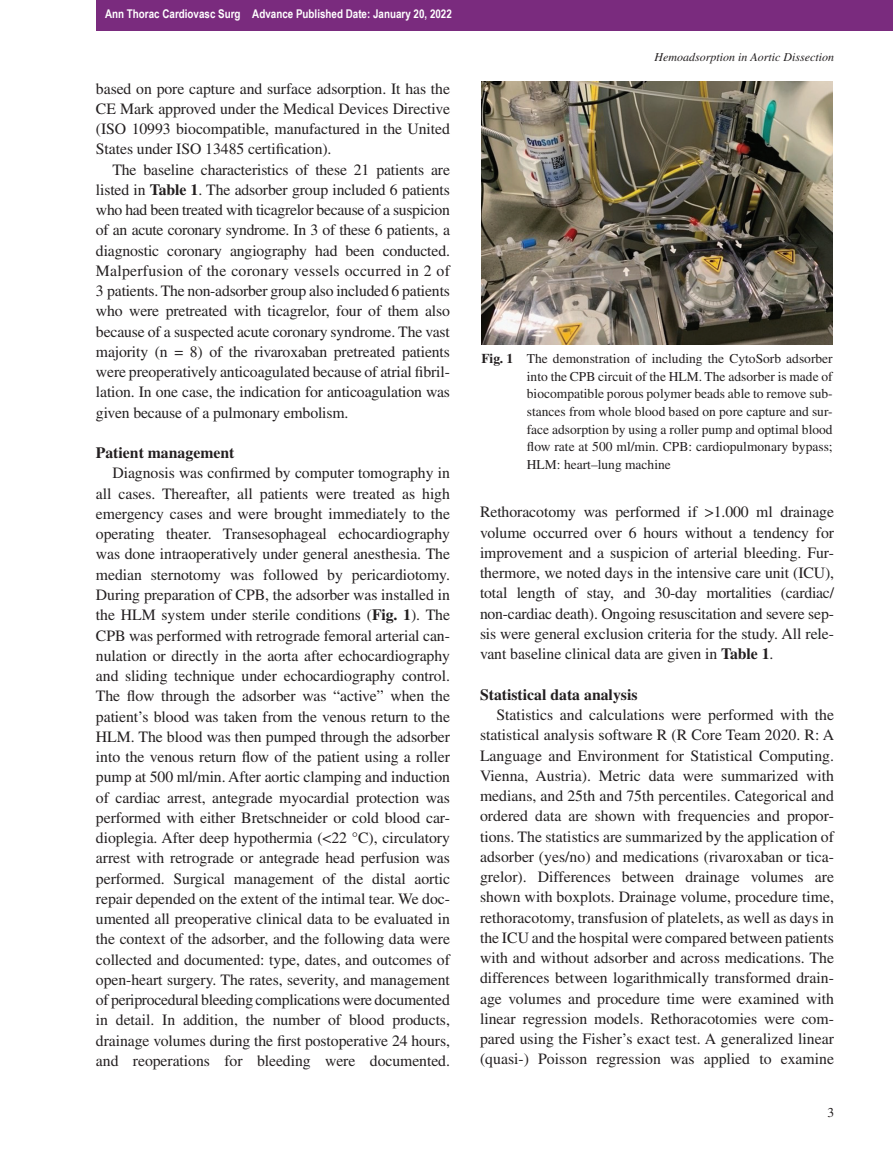
<style>
.page{position:relative;width:893px;height:1174px;background:#fff}
.page>*{position:absolute;margin:0;border:0;box-sizing:border-box;transform-origin:0 0}
.Text{font:15.75px/20.2px "Times";letter-spacing:-.005em;color:#231f20;text-align:justify}
.TextInd{font:15.75px/20.2px "Times";letter-spacing:-.01em;color:#231f20;text-align:justify}
.BHead{font:700 15.75px "Times";color:#231f20}
.FigCapt{font:13.5px/17.7px "Times";color:#231f20;text-align:justify}
.t1{font:700 12px "Arial Narrow";color:#fff}
.t2{font:italic 12px "Times";color:#231f20}
.s1{font-weight:700}
</style>
<div class="page">
<img style="left:481px;top:81px;width:352px;height:264px">
<div style="left:96px;top:0;width:797px;height:30px;background:#7a2b7e"></div>
<p class="t1" style="left:105px;top:4px;width:348px">Ann Thorac Cardiovasc Surg Advance Published Date: January 20, 2022</p>
<p class="Text" style="left:96px;top:78px;width:356px">based on pore capture and surface adsorption. It has the CE Mark approved under the Medical Devices Directive (ISO 10993 biocompatible, manufactured in the United States under ISO 13485 certification).</p>
<p class="TextInd" style="left:96px;top:159px;width:356px;text-indent:16px">The baseline characteristics of these 21 patients are listed in <span class="s1">Table 1</span>. The adsorber group included 6 patients who had been treated with ticagrelor because of a suspicion of an acute coronary syndrome. In 3 of these 6 patients, a diagnostic coronary angiography had been conducted.<br>Malperfusion of the coronary vessels occurred in 2 of 3 patients. The non-adsorber group also included 6 patients who were pretreated with ticagrelor, four of them also because of a suspected acute coronary syndrome. The vast majority (n = 8) of the rivaroxaban pretreated patients were preoperatively anticoagulated because of atrial fibril&shy;lation. In one case, the indication for anticoagulation was given because of a pulmonary embolism.</p>
<p class="BHead" style="left:96px;top:443px;width:140px">Patient management</p>
<p class="Text" style="left:96px;top:463px;width:356px;text-indent:16px">Diagnosis was confirmed by computer tomography in all cases. Thereafter, all patients were treated as high emergency cases and were brought immediately to the operating theater. Transesophageal echocardiography was done intraoperatively under general anesthesia. The median sternotomy was followed by pericardiotomy.<br>During preparation of CPB, the adsorber was installed in the HLM system under sterile conditions (<span class="s1">Fig. 1</span>). The CPB was performed with retrograde femoral arterial can&shy;nulation or directly in the aorta after echocardiography and sliding technique under echocardiography control.<br>The flow through the adsorber was “active” when the patient’s blood was taken from the venous return to the HLM. The blood was then pumped through the adsorber into the venous return flow of the patient using a roller pump at 500 ml/min. After aortic clamping and induction of cardiac arrest, antegrade myocardial protection was performed with either Bretschneider or cold blood car&shy;dioplegia. After deep hypothermia (&lt;22 °C), circulatory arrest with retrograde or antegrade head perfusion was performed. Surgical management of the distal aortic repair depended on the extent of the intimal tear. We doc&shy;umented all preoperative clinical data to be evaluated in the context of the adsorber, and the following data were collected and documented: type, dates, and outcomes of open-heart surgery. The rates, severity, and management of periprocedural bleeding complications were documented in detail. In addition, the number of blood products, drainage volumes during the first postoperative 24 hours, and reoperations for bleeding were documented.</p>
<p class="t2" style="left:655px;top:50px;width:181px">Hemoadsorption in Aortic Dissection</p>
<p class="FigCapt" style="left:527px;top:349px;width:307px;text-indent:-46px"><span class="s1">Fig. 1</span> The demonstration of including the CytoSorb adsorber into the CPB circuit of the HLM. The adsorber is made of biocompatible porous polymer beads able to remove sub&shy;stances from whole blood based on pore capture and sur&shy;face adsorption by using a roller pump and optimal blood flow rate at 500 ml/min. CPB: cardiopulmonary bypass; HLM: heart–lung machine</p>
<p class="Text" style="left:480px;top:502px;width:356px">Rethoracotomy was performed if &gt;1.000 ml drainage volume occurred over 6 hours without a tendency for improvement and a suspicion of arterial bleeding. Fur&shy;thermore, we noted days in the intensive care unit (ICU), total length of stay, and 30-day mortalities (cardiac/ non-cardiac death). Ongoing resuscitation and severe sep&shy;sis were general exclusion criteria for the study. All rele&shy;vant baseline clinical data are given in <span class="s1">Table 1</span>.</p>
<p class="BHead" style="left:480px;top:685px;width:159px">Statistical data analysis</p>
<p class="Text" style="left:480px;top:704px;width:356px;text-indent:16px">Statistics and calculations were performed with the statistical analysis software R (R Core Team 2020. R: A Language and Environment for Statistical Computing.<br>Vienna, Austria). Metric data were summarized with medians, and 25th and 75th percentiles. Categorical and ordered data are shown with frequencies and propor&shy;tions. The statistics are summarized by the application of adsorber (yes/no) and medications (rivaroxaban or tica&shy;grelor). Differences between drainage volumes are shown with boxplots. Drainage volume, procedure time, rethoracotomy, transfusion of platelets, as well as days in the ICU and the hospital were compared between patients with and without adsorber and across medications. The differences between logarithmically transformed drain&shy;age volumes and procedure time were examined with linear regression models. Rethoracotomies were com&shy;pared using the Fisher’s exact test. A generalized linear (quasi-) Poisson regression was applied to examine</p>
<p class="FigCapt" style="left:827px;top:1103px;width:8px">3</p>
</div>
